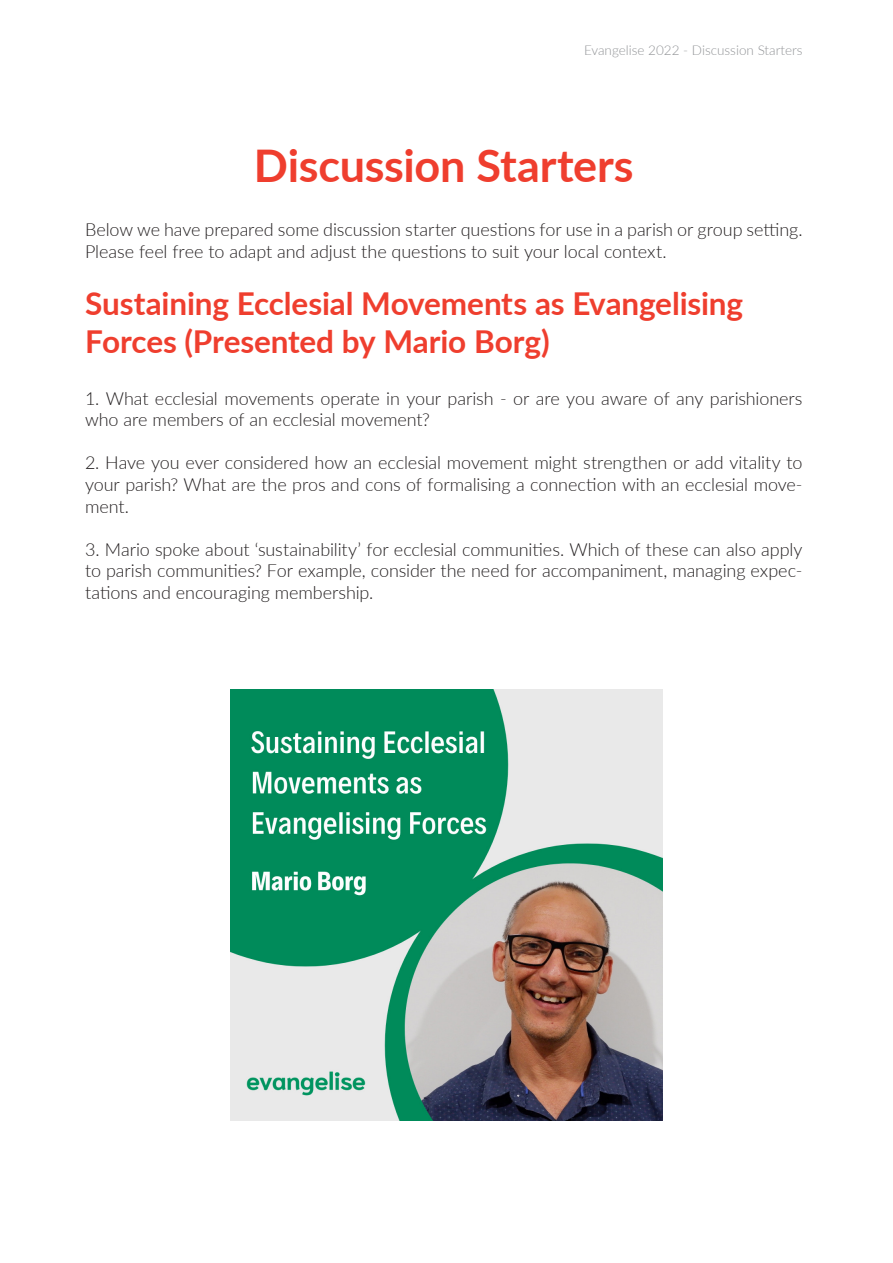
<style>
.page{position:relative;width:893px;height:1263px;background:#fff}
.page>*{position:absolute;margin:0;border:0;box-sizing:border-box;transform-origin:0 0}
.t1{font:700 45px "Lato";letter-spacing:-.005em;color:#ef3e2e}
.t2{font:700 31.5px/37.8px "Lato";letter-spacing:-.005em;color:#ef3e2e}
.Body_Text{font:300 18px/21.6px "Lato";letter-spacing:-.005em;color:#231f20}
.t3{font:300 13.5px "Lato";color:#939598}
</style>
<div class="page">
<img style="left:231px;top:689px;width:431px;height:431px">
<p class="t3" style="left:584px;top:41px;width:220px">Evangelise 2022 - Discussion Starters</p>
<p class="t1" style="left:254px;top:132px;width:381px">Discussion Starters</p>
<p class="Body_Text" style="left:85px;top:218px;width:719px">Below we have prepared some discussion starter questions for use in a parish or group setting.<br>Please feel free to adapt and adjust the questions to suit your local context.</p>
<p class="t2" style="left:85px;top:283px;width:660px">Sustaining Ecclesial Movements as Evangelising<br>Forces (Presented by Mario Borg)</p>
<p class="Body_Text" style="left:85px;top:387px;width:719px">1. What ecclesial movements operate in your parish - or are you aware of any parishioners who are members of an ecclesial movement?</p>
<p class="Body_Text" style="left:85px;top:451px;width:719px;text-align:justify">2. Have you ever considered how an ecclesial movement might strengthen or add vitality to your parish? What are the pros and cons of formalising a connection with an ecclesial move&shy;ment.</p>
<p class="Body_Text" style="left:85px;top:538px;width:719px;text-align:justify">3. Mario spoke about ‘sustainability’ for ecclesial communities. Which of these can also apply to parish communities? For example, consider the need for accompaniment, managing expec&shy;tations and encouraging membership.</p>
</div>
